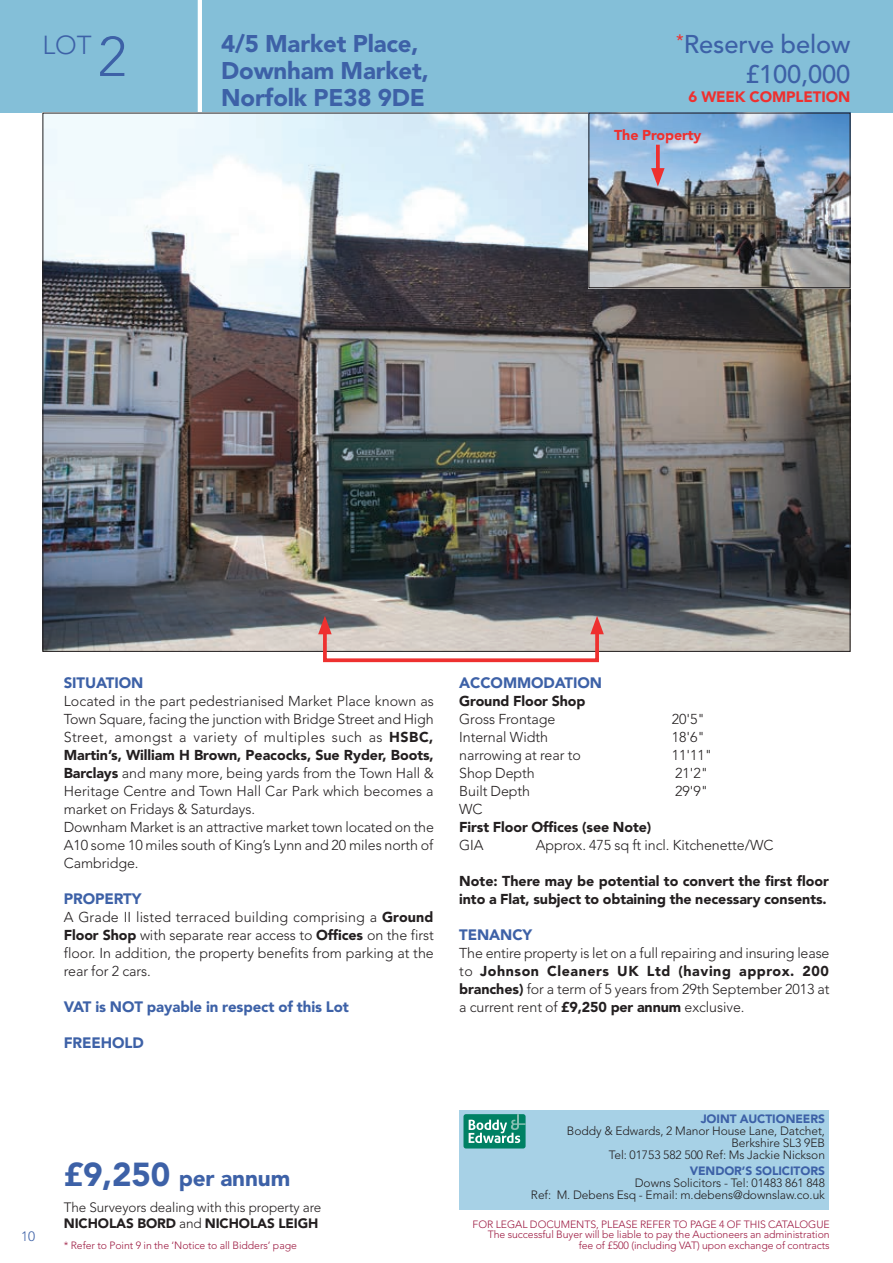
<style>
.page{position:relative;width:893px;height:1263px;background:#fff}
.page>*{position:absolute;margin:0;border:0;box-sizing:border-box;transform-origin:0 0}
.t1{font:300 25.8px "Avenir LT Std";color:#3d61a7}
.t2{font:500 25.5px/29.2px "Avenir LT Std";letter-spacing:-.005em;color:#3d61a7;text-align:right}
.t3{font:900 24px/27px "Avenir LT Std";letter-spacing:-.005em;color:#3d61a7}
.t4{font:900 22.5px "Avenir LT Std";letter-spacing:-.005em;color:#3d61a7}
.t5{font:900 15px "Avenir LT Std";letter-spacing:-.005em;color:#3d61a7}
.t6{font:900 15px "Avenir LT Std";letter-spacing:-.005em;color:#ee302f}
.t7{font:300 14.25px/18px "Avenir LT Std";letter-spacing:-.005em;color:#231f20;text-align:justify}
.t8{font:900 14.25px/18px "Avenir LT Std";letter-spacing:-.005em;color:#231f20}
.t9{font:900 14.25px "Avenir LT Std";letter-spacing:-.005em;color:#ee302f}
.t10{font:300 13.5px/16.5px "Avenir LT Std";letter-spacing:-.005em;color:#231f20}
.t11{font:300 13.5px "Avenir LT Std";color:#3d61a7}
.t12{font:300 12px/12px "Avenir LT Std";letter-spacing:-.005em;color:#231f20;text-align:right}
.t13{font:900 12px "Avenir LT Std";letter-spacing:-.005em;color:#3d61a7}
.t14{font:300 10.5px/10.5px "Avenir LT Std";letter-spacing:-.005em;color:#9d1b42;text-align:right}
.s1{font-size:55.5px}
.s2{font-weight:900}
.s3{font-size:33px}
</style>
<div class="page">
<div style="left:0;top:0;width:893px;height:113px;background:#84bfd8"></div>
<hr style="left:198px;top:0;width:4px;height:113px;background:#fff">
<img style="left:45px;top:115px;width:803px;height:535px">
<div style="left:459px;top:1110px;width:370px;height:100px;background:#a7d1e6"></div>
<div style="left:323px;top:625px;width:276px;height:37px;border:4px solid #ee302f"></div>
<svg style="left:318px;top:616px;width:14px;height:18px"></svg>
<svg style="left:590px;top:616px;width:14px;height:18px"></svg>
<img style="left:590px;top:115px;width:258px;height:171px">
<div style="left:588px;top:113px;width:262px;height:175px;border:1px solid #231f20"></div>
<div style="left:463px;top:1114px;width:63px;height:34px;background:#008164;border-radius:2px"></div>
<svg style="left:469px;top:1114px;width:57px;height:29px"></svg>
<svg style="left:656px;top:145px;width:4px;height:23px"></svg>
<svg style="left:651px;top:168px;width:14px;height:19px"></svg>
<h1 class="t1" style="left:43px;top:30px;width:86px">LOT <span class="s1">2</span></h1>
<h3 class="t3" style="left:221px;top:30px;width:209px">4/5 Market Place,<br>Downham Market,<br>Norfolk PE38 9DE</h3>
<h2 class="t2" style="left:676px;top:30px;width:176px"><sup>*</sup>Reserve below £100,000</h2>
<p class="t6" style="left:689px;top:88px;width:163px">6 WEEK COMPLETION</p>
<p class="t9" style="left:614px;top:127px;width:89px">The Property</p>
<p class="t11" style="left:21px;top:1229px;width:15px">10</p>
<p class="t5" style="left:64px;top:673px;width:81px">SITUATION</p>
<p class="t7" style="left:64px;top:692px;width:372px;text-align:left">Located in the part pedestrianised Market Place known as Town Square, facing the junction with Bridge Street and High Street, amongst a variety of multiples such as <span class="s2">HSBC, Martin’s, William H Brown, Peacocks, Sue Ryder, Boots, Barclays</span> and many more, being yards from the Town Hall &amp; Heritage Centre and Town Hall Car Park which becomes a market on Fridays &amp; Saturdays.<br>Downham Market is an attractive market town located on the A10 some 10 miles south of King’s Lynn and 20 miles north of Cambridge.</p>
<p class="t5" style="left:64px;top:889px;width:79px">PROPERTY</p>
<p class="t7" style="left:64px;top:908px;width:372px">A Grade II listed terraced building comprising a <span class="s2">Ground Floor Shop</span> with separate rear access to <span class="s2">Offices</span> on the first floor. In addition, the property benefits from parking at the rear for 2 cars.</p>
<p class="t5" style="left:64px;top:997px;width:287px">VAT is NOT payable in respect of this Lot</p>
<p class="t5" style="left:64px;top:1033px;width:82px">FREEHOLD</p>
<p class="t5" style="left:459px;top:673px;width:144px">ACCOMMODATION</p>
<p class="t8" style="left:459px;top:692px;width:128px">Ground Floor Shop</p>
<p class="t7" style="left:459px;top:710px;width:98px">Gross Frontage</p>
<p class="t7" style="left:672px;top:710px;width:35px">20'5"</p>
<p class="t7" style="left:459px;top:728px;width:90px">Internal Width</p>
<p class="t7" style="left:672px;top:728px;width:35px">18'6"</p>
<p class="t7" style="left:459px;top:746px;width:123px">narrowing at rear to</p>
<p class="t7" style="left:672px;top:746px;width:42px">11'11"</p>
<p class="t7" style="left:459px;top:764px;width:77px">Shop Depth</p>
<p class="t7" style="left:675px;top:764px;width:35px">21'2"</p>
<p class="t7" style="left:459px;top:782px;width:72px">Built Depth</p>
<p class="t7" style="left:675px;top:782px;width:35px">29'9"</p>
<p class="t7" style="left:459px;top:800px;width:25px">WC</p>
<p class="t8" style="left:459px;top:818px;width:194px">First Floor Offices (see Note)</p>
<p class="t7" style="left:459px;top:836px;width:26px">GIA</p>
<p class="t7" style="left:536px;top:836px;width:239px">Approx. 475 sq ft incl. Kitchenette/WC</p>
<p class="t8" style="left:459px;top:872px;width:371px">Note: There may be potential to convert the first floor into a Flat, subject to obtaining the necessary consents.</p>
<p class="t5" style="left:459px;top:925px;width:75px">TENANCY</p>
<p class="t7" style="left:459px;top:944px;width:372px">The entire property is let on a full repairing and insuring lease to <span class="s2">Johnson Cleaners UK Ltd (having approx. 200 branches)</span> for a term of 5 years from 29th September 2013 at a current rent of <span class="s2">£9,250 per annum</span> exclusive.</p>
<h3 class="t4" style="left:64px;top:1164px;width:228px"><span class="s3">£9,250</span> per annum</h3>
<p class="t10" style="left:64px;top:1199px;width:259px">The Surveyors dealing with this property are<br><span class="s2">NICHOLAS BORD</span> and <span class="s2">NICHOLAS LEIGH</span></p>
<p class="t14" style="left:64px;top:1240px;width:235px">* Refer to Point 9 in the ‘Notice to all Bidders’ page</p>
<p class="t13" style="left:701px;top:1112px;width:126px">JOINT AUCTIONEERS</p>
<p class="t12" style="left:567px;top:1125px;width:260px">Boddy &amp; Edwards, 2 Manor House Lane, Datchet,<br>Berkshire SL3 9EB<br>Tel: 01753 582 500 Ref: Ms Jackie Nickson</p>
<p class="t13" style="left:690px;top:1164px;width:137px">VENDOR’S SOLICITORS</p>
<p class="t12" style="left:531px;top:1177px;width:296px">Downs Solicitors - Tel: 01483 861 848<br>Ref: M. Debens Esq - Email: m.debens@downslaw.co.uk</p>
<p class="t14" style="left:473px;top:1219px;width:359px">FOR LEGAL DOCUMENTS, PLEASE REFER TO PAGE 4 OF THIS CATALOGUE<br>The successful Buyer will be liable to pay the Auctioneers an administration fee of £500 (including VAT) upon exchange of contracts</p>
</div>
